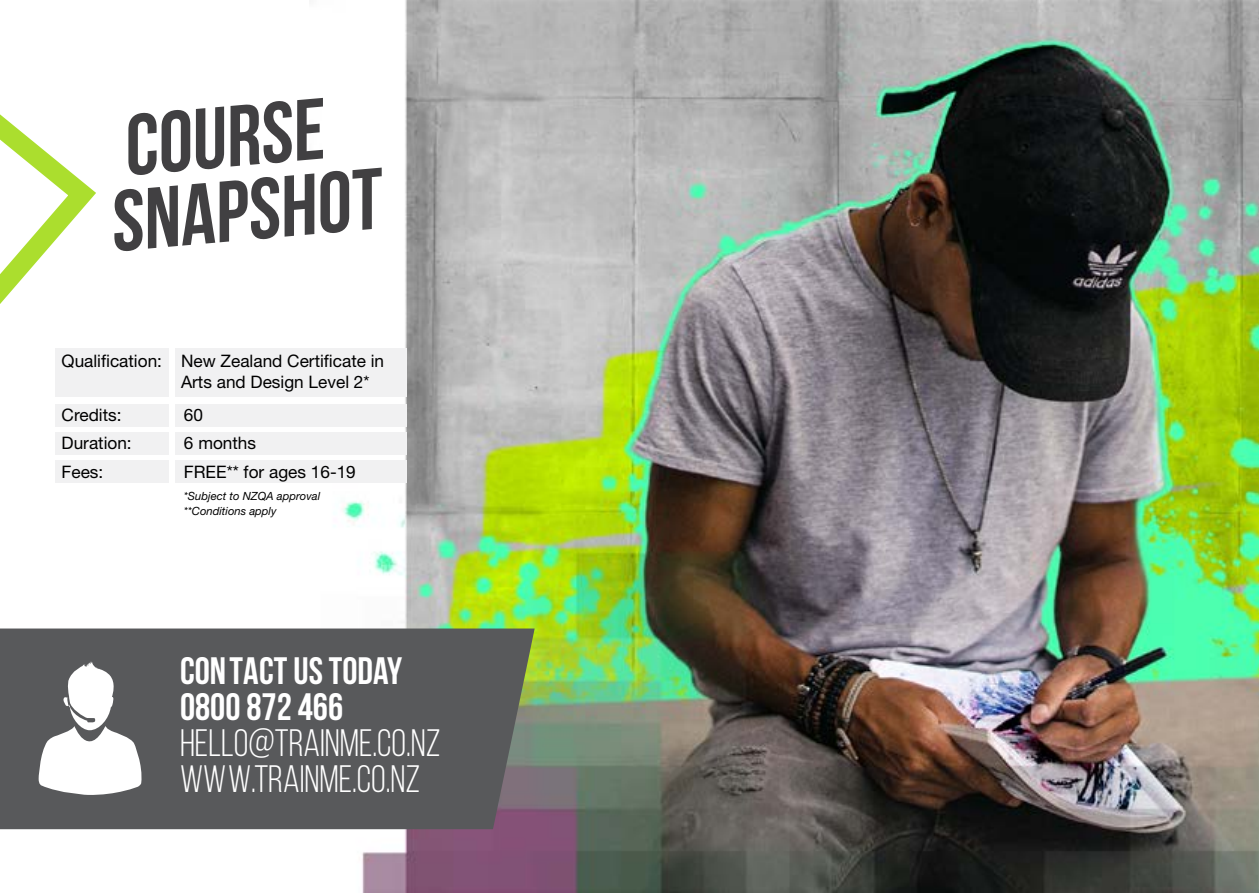
<style>
.page{position:relative;width:1259px;height:893px;background:#fff}
.page>*{position:absolute;margin:0;border:0;box-sizing:border-box;transform-origin:0 0}
.t1{font:700 86.25px/74.6px "Bebas Neue";color:#414042}
.t2{font:38.25px/36px "Bebas Neue";color:#fff}
.t3{font:38.25px/36px "Bebas Neue";color:#fff}
.t4{font:17.25px/21.1px "Helvetica Neue";color:#000}
.t5{font:italic 11.25px/15px "Helvetica Neue";color:#000}
</style>
<div class="page">
<img style="left:310px;top:0;width:949px;height:893px">
<div style="left:55px;top:349px;width:113px;height:48px;background:#f1f1f2"></div>
<div style="left:55px;top:404px;width:113px;height:22px;background:#f1f1f2"></div>
<div style="left:55px;top:432px;width:113px;height:22px;background:#f1f1f2"></div>
<div style="left:55px;top:460px;width:113px;height:22px;background:#f1f1f2"></div>
<div style="left:175px;top:432px;width:231px;height:22px;background:#f1f1f2"></div>
<div style="left:175px;top:460px;width:231px;height:22px;background:#f1f1f2"></div>
<div style="left:175px;top:404px;width:231px;height:22px;background:#f1f1f2"></div>
<div style="left:175px;top:349px;width:231px;height:48px;background:#f1f1f2"></div>
<div style="left:0;top:628px;width:535px;height:201px;background:#58595b"></div>
<svg style="left:39px;top:661px;width:104px;height:134px"></svg>
<svg style="left:0;top:114px;width:96px;height:190px"></svg>
<h1 class="t1" style="left:100px;top:110px;width:272px;rotate:-5deg">COURSE<br>SNAPSHOT</h1>
<p class="t4" style="left:181px;top:350px;width:205px;text-indent:-119px">Qualification: New Zealand Certificate in<br>Arts and Design Level 2*</p>
<p class="t4" style="left:62px;top:404px;width:61px">Credits:</p>
<p class="t4" style="left:184px;top:404px;width:21px">60</p>
<p class="t4" style="left:62px;top:432px;width:72px">Duration:</p>
<p class="t4" style="left:184px;top:432px;width:74px">6 months</p>
<p class="t4" style="left:62px;top:461px;width:43px">Fees:</p>
<p class="t4" style="left:184px;top:461px;width:173px">FREE** for ages 16-19</p>
<p class="t5" style="left:184px;top:488px;width:138px">*Subject to NZQA approval **Conditions apply</p>
<h2 class="t3" style="left:180px;top:652px;width:224px">CONTACT US TODAY<br>0800 872 466</h2>
<h2 class="t2" style="left:180px;top:725px;width:262px">HELLO@TRAINME.CO.NZ<br>WWW.TRAINME.CO.NZ</h2>
</div>
